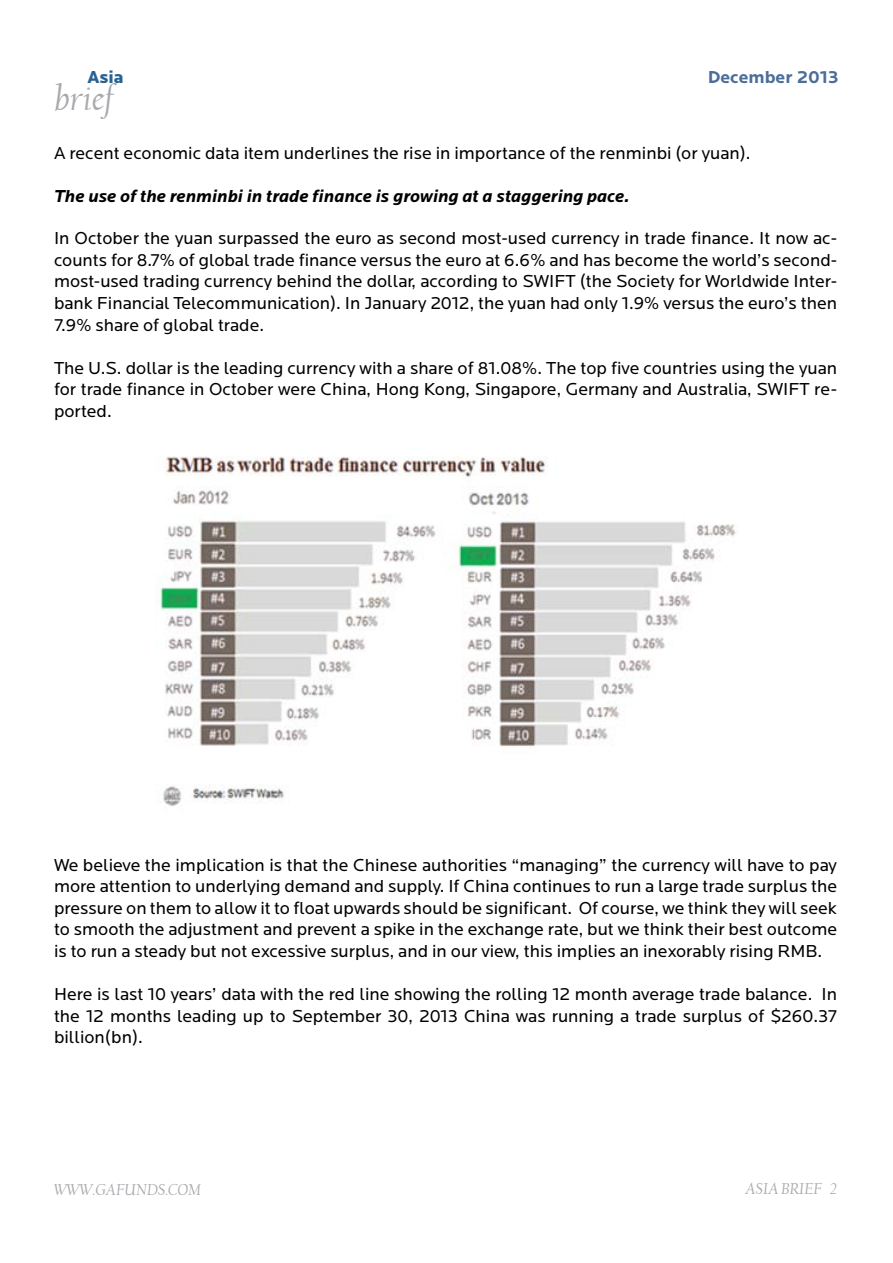
<style>
.page{position:relative;width:893px;height:1263px;background:#fff}
.page>*{position:absolute;margin:0;border:0;box-sizing:border-box;transform-origin:0 0}
.t1{font:italic 36px "Californian FB";color:#a7a9ac}
.t2{font:18px/21.6px "Locator";color:#000;text-align:justify}
.t3{font:italic 700 18px "Locator";color:#000}
.t4{font:700 18px "Locator";color:#4c6e99}
.t5{font:900 18px "Locator";color:#286292}
.t6{font:italic 16.5px "Californian FB";color:#a7a9ac}
</style>
<div class="page">
<img style="left:159px;top:456px;width:579px;height:350px">
<p class="t5" style="left:87px;top:67px;width:38px">Asia</p>
<h1 class="t1" style="left:55px;top:78px;width:60px">brief</h1>
<p class="t4" style="left:708px;top:67px;width:132px">December 2013</p>
<p class="t2" style="left:54px;top:142px;width:698px">A recent economic data item underlines the rise in importance of the renminbi (or yuan).</p>
<p class="t3" style="left:54px;top:186px;width:577px">The use of the renminbi in trade finance is growing at a staggering pace.</p>
<p class="t2" style="left:54px;top:228px;width:785px">In October the yuan surpassed the euro as second most-used currency in trade finance. It now ac&shy;counts for 8.7% of global trade finance versus the euro at 6.6% and has become the world’s second&shy;most-used trading currency behind the dollar, according to SWIFT (the Society for Worldwide Inter&shy;bank Financial Telecommunication). In January 2012, the yuan had only 1.9% versus the euro’s then 7.9% share of global trade.</p>
<p class="t2" style="left:54px;top:357px;width:785px">The U.S. dollar is the leading currency with a share of 81.08%. The top five countries using the yuan for trade finance in October were China, Hong Kong, Singapore, Germany and Australia, SWIFT re&shy;ported.</p>
<p class="t2" style="left:54px;top:854px;width:785px">We believe the implication is that the Chinese authorities “managing” the currency will have to pay more attention to underlying demand and supply. If China continues to run a large trade surplus the pressure on them to allow it to float upwards should be significant. Of course, we think they will seek to smooth the adjustment and prevent a spike in the exchange rate, but we think their best outcome is to run a steady but not excessive surplus, and in our view, this implies an inexorably rising RMB.</p>
<p class="t2" style="left:54px;top:984px;width:785px">Here is last 10 years’ data with the red line showing the rolling 12 month average trade balance. In the 12 months leading up to September 30, 2013 China was running a trade surplus of $260.37 billion(bn).</p>
<p class="t6" style="left:54px;top:1181px;width:148px">WWW.GAFUNDS.COM</p>
<p class="t6" style="left:746px;top:1179px;width:93px">ASIA BRIEF 2</p>
</div>
